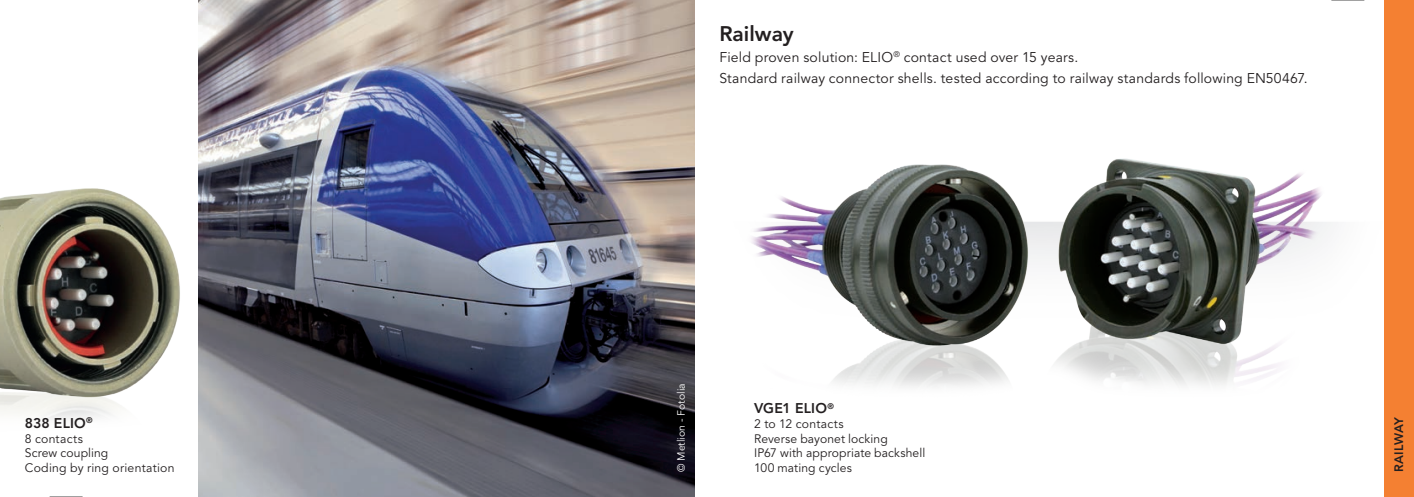
<style>
.page{position:relative;width:1414px;height:497px;background:#fff}
.page>*{position:absolute;margin:0;border:0;box-sizing:border-box;transform-origin:0 0}
.t1{font:800 21px "Avenir LT Std";color:#231f20}
.t2{font:14px/21px "Avenir LT Std";letter-spacing:.015em;color:#231f20}
.t3{font:800 14px "Avenir LT Std";letter-spacing:.015em;color:#231f20}
.t4{font:12.25px/14.7px "Avenir LT Std";letter-spacing:.015em;color:#231f20}
.t5{font:800 12.25px "Avenir LT Std";color:#231f20}
.t6{font:10.5px "Avenir LT Std";color:#fff}
</style>
<div class="page">
<div style="left:1384px;top:0;width:30px;height:496px;background:#f48032"></div>
<hr style="left:50px;top:496px;width:33px;height:1px;background:#000">
<img style="left:751px;top:158px;width:582px;height:229px">
<img style="left:0;top:188px;width:180px;height:232px">
<hr style="left:1331px;top:0;width:33px;height:1px;background:#000">
<img style="left:198px;top:0;width:496px;height:496px">
<p class="t3" style="left:25px;top:414px;width:69px">838 ELIO<sup>®</sup></p>
<p class="t4" style="left:25px;top:431px;width:151px">8 contacts<br>Screw coupling<br>Coding by ring orientation</p>
<h1 class="t1" style="left:719px;top:21px;width:76px">Railway</h1>
<p class="t2" style="left:719px;top:47px;width:590px">Field proven solution: ELIO<sup>®</sup> contact used over 15 years.<br>Standard railway connector shells. tested according to railway standards following EN50467.</p>
<p class="t6" style="left:675px;top:471px;width:90px;rotate:-90deg">© Metlion - Fotolia</p>
<p class="t3" style="left:754px;top:399px;width:81px">VGE1 ELIO<sup>®</sup></p>
<p class="t4" style="left:754px;top:416px;width:173px">2 to 12 contacts<br>Reverse bayonet locking<br>IP67 with appropriate backshell<br>100 mating cycles</p>
<p class="t5" style="left:1391px;top:471px;width:57px;rotate:-90deg">RAILWAY</p>
</div>
